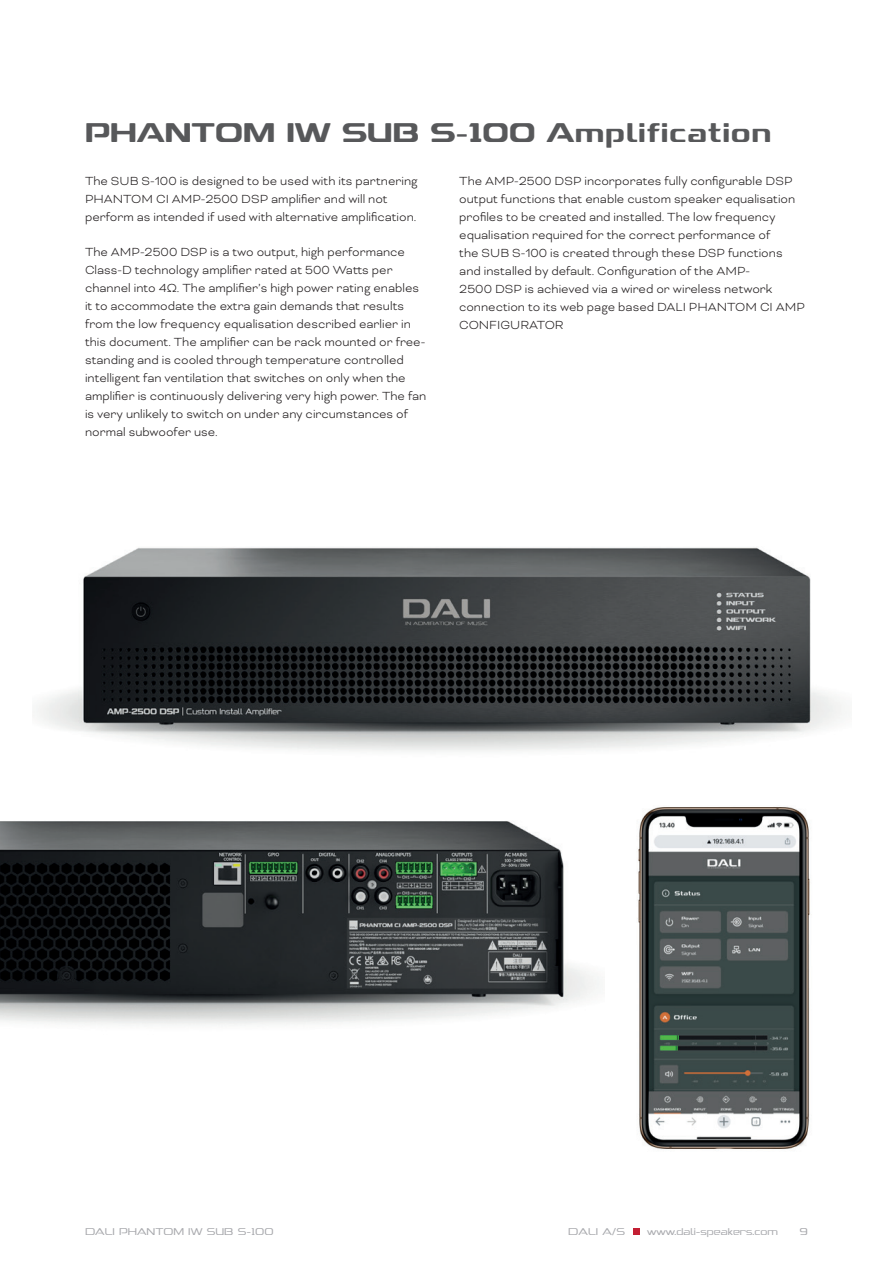
<style>
.page{position:relative;width:893px;height:1263px;background:#fff}
.page>*{position:absolute;margin:0;border:0;box-sizing:border-box;transform-origin:0 0}
.t1{font:700 33px "Dali Font 2";color:#57585a}
.t2{font:300 13.5px/18px "Bicyclette";color:#231f20}
.t3{font:300 12px "Dali Font 2";color:#a8a9ad}
</style>
<div class="page">
<svg style="left:633px;top:1228px;width:6px;height:6px"></svg>
<img style="left:33px;top:547px;width:809px;height:205px">
<img style="left:0;top:821px;width:599px;height:204px">
<img style="left:637px;top:807px;width:173px;height:343px">
<h1 class="t1" style="left:85px;top:116px;width:688px">PHANTOM IW SUB S-100 Amplification</h1>
<p class="t2" style="left:85px;top:172px;width:334px">The SUB S-100 is designed to be used with its partnering<br>PHANTOM CI AMP-2500 DSP amplifier and will not perform as intended if used with alternative amplification.</p>
<p class="t2" style="left:85px;top:243px;width:343px">The AMP-2500 DSP is a two output, high performance Class-D technology amplifier rated at 500 Watts per channel into 4Ω. The amplifier’s high power rating enables it to accommodate the extra gain demands that results from the low frequency equalisation described earlier in this document. The amplifier can be rack mounted or free&shy;standing and is cooled through temperature controlled intelligent fan ventilation that switches on only when the amplifier is continuously delivering very high power. The fan is very unlikely to switch on under any circumstances of normal subwoofer use.</p>
<p class="t2" style="left:459px;top:172px;width:347px">The AMP-2500 DSP incorporates fully configurable DSP output functions that enable custom speaker equalisation profiles to be created and installed. The low frequency equalisation required for the correct performance of<br>the SUB S-100 is created through these DSP functions and installed by default. Configuration of the AMP-<br>2500 DSP is achieved via a wired or wireless network connection to its web page based DALI PHANTOM CI AMP CONFIGURATOR</p>
<p class="t3" style="left:85px;top:1225px;width:190px">DALI PHANTOM IW SUB S-100</p>
<p class="t3" style="left:568px;top:1225px;width:58px">DALI A/S</p>
<p class="t3" style="left:647px;top:1225px;width:132px">www.dali-speakers.com</p>
<p class="t3" style="left:799px;top:1225px;width:10px">9</p>
</div>
